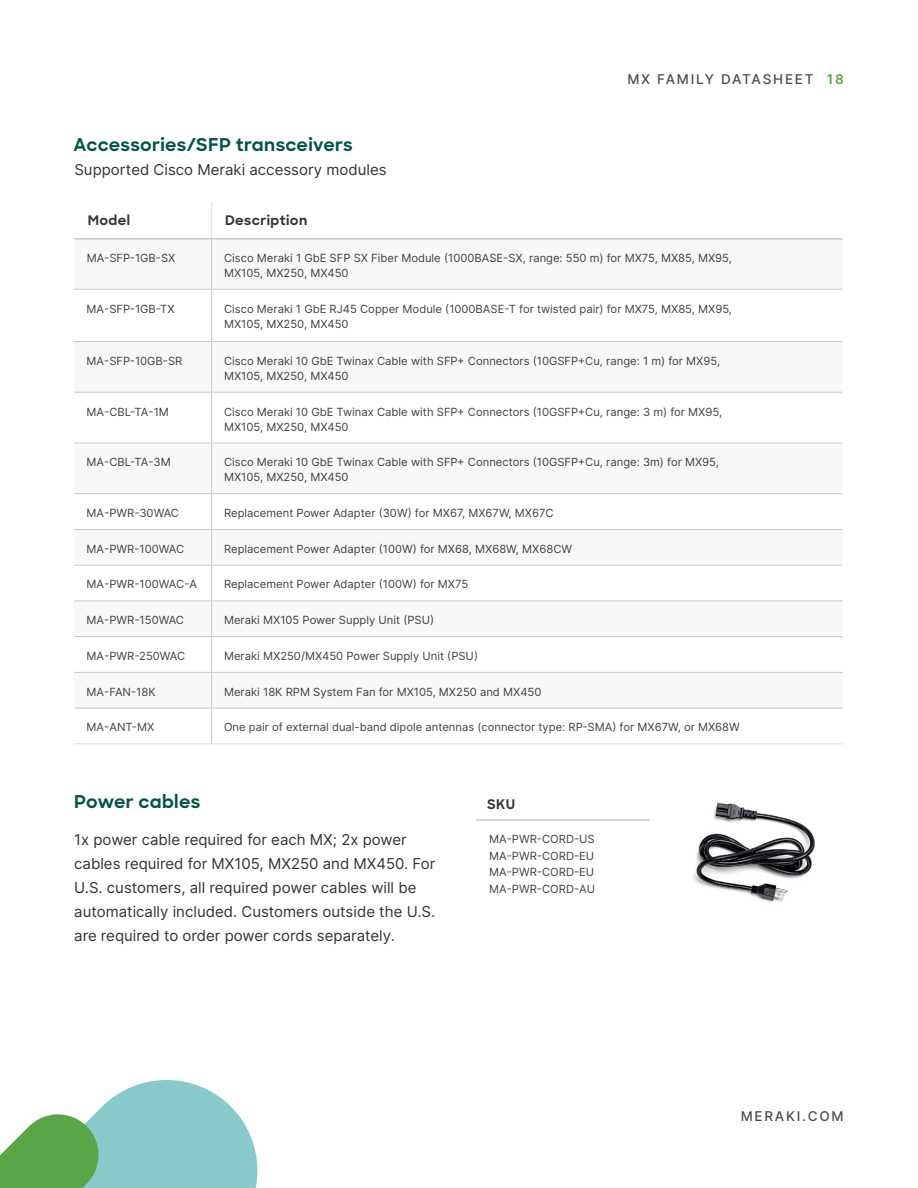
<style>
.page{position:relative;width:918px;height:1188px;background:#fff}
.page>*{position:absolute;margin:0;border:0;box-sizing:border-box;transform-origin:0 0}
.t1{font:700 18px "Sharp Sans";letter-spacing:.01em;color:#025546}
.t2{font:15px/24px "Inter";color:#333}
.t3{font:500 13.5px "Inter";letter-spacing:.13em;color:#4d4d4d}
.t4{font:700 13.5px "Sharp Sans";letter-spacing:.03em;color:#333}
.t5{font:11.25px/15px "Inter";color:#404342}
.t6{font:11.25px "Inter";color:#404443}
.s1{font-weight:600;color:#5aa646}
</style>
<div class="page">
<svg style="left:0;top:1080px;width:258px;height:108px"></svg>
<svg style="left:74px;top:239px;width:769px;height:469px"></svg>
<hr style="left:211px;top:202px;width:1px;height:36px;background:#dcdcdd">
<hr style="left:74px;top:238px;width:138px;height:1px;background:#b3b3b3">
<hr style="left:212px;top:238px;width:631px;height:1px;background:#b3b3b3">
<hr style="left:74px;top:744px;width:138px;height:1px;background:#dcdcdd">
<hr style="left:212px;top:744px;width:631px;height:1px;background:#dcdcdd">
<hr style="left:211px;top:239px;width:1px;height:50px;background:#c9c9c9">
<hr style="left:74px;top:289px;width:138px;height:1px;background:#c9c9c9">
<hr style="left:212px;top:289px;width:631px;height:1px;background:#c9c9c9">
<hr style="left:211px;top:289px;width:1px;height:52px;background:#c9c9c9">
<hr style="left:74px;top:341px;width:138px;height:1px;background:#c9c9c9">
<hr style="left:212px;top:341px;width:631px;height:1px;background:#c9c9c9">
<hr style="left:211px;top:342px;width:1px;height:50px;background:#c9c9c9">
<hr style="left:74px;top:392px;width:138px;height:1px;background:#c9c9c9">
<hr style="left:212px;top:392px;width:631px;height:1px;background:#c9c9c9">
<hr style="left:211px;top:392px;width:1px;height:51px;background:#c9c9c9">
<hr style="left:74px;top:443px;width:138px;height:1px;background:#c9c9c9">
<hr style="left:212px;top:443px;width:631px;height:1px;background:#c9c9c9">
<hr style="left:211px;top:443px;width:1px;height:51px;background:#c9c9c9">
<hr style="left:74px;top:493px;width:138px;height:1px;background:#c9c9c9">
<hr style="left:212px;top:493px;width:631px;height:1px;background:#c9c9c9">
<hr style="left:211px;top:494px;width:1px;height:35px;background:#c9c9c9">
<hr style="left:74px;top:529px;width:138px;height:1px;background:#c9c9c9">
<hr style="left:212px;top:529px;width:631px;height:1px;background:#c9c9c9">
<hr style="left:211px;top:530px;width:1px;height:35px;background:#c9c9c9">
<hr style="left:74px;top:565px;width:138px;height:1px;background:#c9c9c9">
<hr style="left:212px;top:565px;width:631px;height:1px;background:#c9c9c9">
<hr style="left:211px;top:565px;width:1px;height:36px;background:#c9c9c9">
<hr style="left:74px;top:601px;width:138px;height:1px;background:#c9c9c9">
<hr style="left:212px;top:601px;width:631px;height:1px;background:#c9c9c9">
<hr style="left:211px;top:601px;width:1px;height:35px;background:#c9c9c9">
<hr style="left:74px;top:636px;width:138px;height:1px;background:#c9c9c9">
<hr style="left:212px;top:636px;width:631px;height:1px;background:#c9c9c9">
<hr style="left:211px;top:637px;width:1px;height:35px;background:#c9c9c9">
<hr style="left:74px;top:672px;width:138px;height:1px;background:#c9c9c9">
<hr style="left:212px;top:672px;width:631px;height:1px;background:#c9c9c9">
<hr style="left:211px;top:673px;width:1px;height:35px;background:#c9c9c9">
<hr style="left:74px;top:708px;width:138px;height:1px;background:#c9c9c9">
<hr style="left:212px;top:708px;width:631px;height:1px;background:#c9c9c9">
<hr style="left:211px;top:708px;width:1px;height:36px;background:#c9c9c9">
<hr style="left:476px;top:819px;width:174px;height:2px;background:#c9c9c9">
<img style="left:693px;top:802px;width:122px;height:100px">
<p class="t3" style="left:627px;top:70px;width:218px">MX FAMILY DATASHEET <span class="s1">18</span></p>
<h1 class="t1" style="left:74px;top:131px;width:281px">Accessories/SFP transceivers</h1>
<h2 class="t2" style="left:74px;top:157px;width:314px">Supported Cisco Meraki accessory modules</h2>
<p class="t4" style="left:88px;top:210px;width:44px">Model</p>
<p class="t4" style="left:225px;top:210px;width:84px">Description</p>
<p class="t5" style="left:87px;top:250px;width:90px">MA-SFP-1GB-SX</p>
<p class="t5" style="left:224px;top:250px;width:509px">Cisco Meraki 1 GbE SFP SX Fiber Module (1000BASE-SX, range: 550 m) for MX75, MX85, MX95,<br>MX105, MX250, MX450</p>
<p class="t5" style="left:87px;top:301px;width:90px">MA-SFP-1GB-TX</p>
<p class="t5" style="left:224px;top:301px;width:509px">Cisco Meraki 1 GbE RJ45 Copper Module (1000BASE-T for twisted pair) for MX75, MX85, MX95,<br>MX105, MX250, MX450</p>
<p class="t5" style="left:87px;top:353px;width:97px">MA-SFP-10GB-SR</p>
<p class="t5" style="left:224px;top:353px;width:498px">Cisco Meraki 10 GbE Twinax Cable with SFP+ Connectors (10GSFP+Cu, range: 1 m) for MX95,<br>MX105, MX250, MX450</p>
<p class="t5" style="left:87px;top:404px;width:84px">MA-CBL-TA-1M</p>
<p class="t5" style="left:224px;top:404px;width:500px">Cisco Meraki 10 GbE Twinax Cable with SFP+ Connectors (10GSFP+Cu, range: 3 m) for MX95,<br>MX105, MX250, MX450</p>
<p class="t5" style="left:87px;top:454px;width:86px">MA-CBL-TA-3M</p>
<p class="t5" style="left:224px;top:454px;width:496px">Cisco Meraki 10 GbE Twinax Cable with SFP+ Connectors (10GSFP+Cu, range: 3m) for MX95,<br>MX105, MX250, MX450</p>
<p class="t5" style="left:87px;top:505px;width:94px">MA-PWR-30WAC</p>
<p class="t5" style="left:224px;top:505px;width:331px">Replacement Power Adapter (30W) for MX67, MX67W, MX67C</p>
<p class="t5" style="left:87px;top:541px;width:99px">MA-PWR-100WAC</p>
<p class="t5" style="left:224px;top:541px;width:350px">Replacement Power Adapter (100W) for MX68, MX68W, MX68CW</p>
<p class="t5" style="left:87px;top:577px;width:112px">MA-PWR-100WAC-A</p>
<p class="t5" style="left:224px;top:577px;width:246px">Replacement Power Adapter (100W) for MX75</p>
<p class="t5" style="left:87px;top:612px;width:99px">MA-PWR-150WAC</p>
<p class="t5" style="left:224px;top:612px;width:212px">Meraki MX105 Power Supply Unit (PSU)</p>
<p class="t5" style="left:87px;top:648px;width:100px">MA-PWR-250WAC</p>
<p class="t5" style="left:224px;top:648px;width:255px">Meraki MX250/MX450 Power Supply Unit (PSU)</p>
<p class="t5" style="left:87px;top:684px;width:71px">MA-FAN-18K</p>
<p class="t5" style="left:224px;top:684px;width:319px">Meraki 18K RPM System Fan for MX105, MX250 and MX450</p>
<p class="t5" style="left:87px;top:720px;width:69px">MA-ANT-MX</p>
<p class="t5" style="left:224px;top:720px;width:517px">One pair of external dual-band dipole antennas (connector type: RP-SMA) for MX67W, or MX68W</p>
<h1 class="t1" style="left:74px;top:788px;width:128px">Power cables</h1>
<p class="t2" style="left:74px;top:827px;width:363px">1x power cable required for each MX; 2x power cables required for MX105, MX250 and MX450. For U.S. customers, all required power cables will be automatically included. Customers outside the U.S. are required to order power cords separately.</p>
<p class="t4" style="left:487px;top:794px;width:29px">SKU</p>
<p class="t5" style="left:489px;top:831px;width:107px;line-height:16.5px;text-align:justify">MA-PWR-CORD-US MA-PWR-CORD-EU MA-PWR-CORD-EU</p>
<p class="t6" style="left:489px;top:881px;width:108px">MA-PWR-CORD-AU</p>
<p class="t3" style="left:741px;top:1106px;width:105px">MERAKI.COM</p>
</div>
